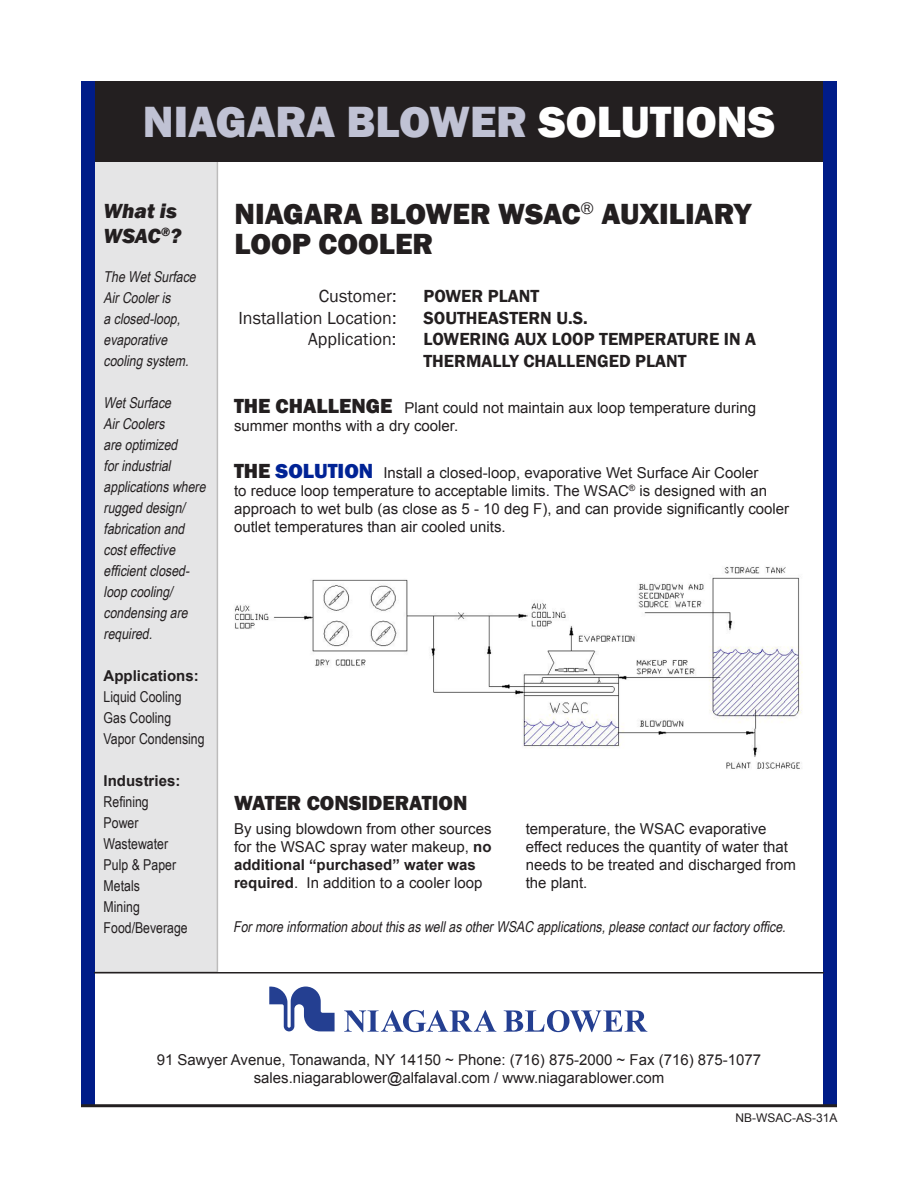
<style>
.page{position:relative;width:918px;height:1188px;background:#fff}
.page>*{position:absolute;margin:0;border:0;box-sizing:border-box;transform-origin:0 0}
.t1{font:800 45px "Franklin Gothic";color:#c0c2d4}
.unknown_style{font:800 30px/30px "Franklin Gothic";color:#231f20}
.t2{font:800 21px "Franklin Gothic";color:#231f20}
.t3{font:italic 800 21px/25.2px "Franklin Gothic";color:#231f20}
.heading_2{font:600 18px/21.6px "Franklin Gothic";color:#231f20}
.heading_2-2{font:18px "Franklin Gothic";color:#231f20}
.t4{font:15px/18px "Arial";color:#231f20}
.t5{font:italic 15px/21px "Arial Narrow";color:#231f20}
.t6{font:15px/21px "Arial Narrow";color:#231f20}
.t7{font:700 15px "Arial";color:#231f20}
.t8{font:12px "Arial";color:#231f20}
.s1{color:#fff}
.s2{font-family:"Franklin Gothic";font-weight:800;font-size:21px}
.s3{font-family:"Franklin Gothic";font-weight:800;font-size:21px;color:#002395}
.s4{font-weight:700}
</style>
<div class="page">
<div style="left:94px;top:161px;width:123px;height:811px;background:#e5e5e6"></div>
<div style="left:82px;top:82px;width:754px;height:79px;background:#231f20"></div>
<div style="left:81px;top:81px;width:756px;height:81px;border:2px solid #231f20"></div>
<div style="left:81px;top:81px;width:13px;height:1026px;background:#001c88"></div>
<div style="left:824px;top:81px;width:13px;height:1026px;background:#001c88"></div>
<hr style="left:81px;top:1104px;width:756px;height:3px;background:#231f20">
<hr style="left:94px;top:972px;width:730px;height:2px;background:#231f20">
<svg style="left:269px;top:987px;width:66px;height:44px"></svg>
<svg style="left:344px;top:1010px;width:152px;height:22px"></svg>
<svg style="left:504px;top:1010px;width:143px;height:22px"></svg>
<img style="left:234px;top:567px;width:569px;height:202px">
<h1 class="t1" style="left:143px;top:93px;width:634px">NIAGARA BLOWER <span class="s1">SOLUTIONS</span></h1>
<h3 class="t3" style="left:104px;top:198px;width:79px">What is<br>WSAC<sup>®</sup>?</h3>
<p class="t5" style="left:104px;top:266px;width:97px">TheWetSurface<br>AirCooleris aclosed-loop, evaporative coolingsystem.</p>
<p class="t5" style="left:104px;top:392px;width:107px">WetSurface<br>AirCoolers areoptimized forindustrial applicationswhere ruggeddesign/ fabricationand costeffective efficientclosed&shy;loopcooling/ condensingare required.</p>
<p class="t7" style="left:104px;top:666px;width:97px">Applications:</p>
<p class="t6" style="left:104px;top:686px;width:102px">Liquid Cooling<br>Gas Cooling<br>Vapor Condensing</p>
<p class="t7" style="left:104px;top:771px;width:78px">Industries:</p>
<p class="t6" style="left:104px;top:791px;width:86px">Refining<br>Power<br>Wastewater<br>Pulp &amp; Paper<br>Metals<br>Mining<br>Food/Beverage</p>
<p class="unknown_style" style="left:234px;top:199px;width:519px">NIAGARA BLOWER WSAC<sup>®</sup> AUXILIARY<br>LOOP COOLER</p>
<p class="heading_2-2" style="left:319px;top:285px;width:79px">Customer:</p>
<p class="heading_2" style="left:423px;top:286px;width:117px">POWER PLANT</p>
<p class="heading_2-2" style="left:238px;top:307px;width:160px">Installation Location:</p>
<p class="heading_2" style="left:423px;top:307px;width:166px">SOUTHEASTERN U.S.</p>
<p class="heading_2-2" style="left:308px;top:328px;width:90px">Application:</p>
<p class="heading_2" style="left:423px;top:329px;width:334px">LOWERING AUX LOOP TEMPERATURE IN A<br>THERMALLY CHALLENGED PLANT</p>
<p class="t4" style="left:234px;top:399px;width:524px"><span class="s2">THE CHALLENGE</span> Plant could not maintain aux loop temperature during summer months with a dry cooler.</p>
<p class="t4" style="left:234px;top:464px;width:557px"><span class="s2">THE</span> <span class="s3">SOLUTION</span> Install a closed-loop, evaporative Wet Surface Air Cooler<br>to reduce loop temperature to acceptable limits. The WSAC<sup>®</sup> is designed with an approach to wet bulb (as close as 5 - 10 deg F), and can provide significantly cooler outlet temperatures than air cooled units.</p>
<p class="t2" style="left:234px;top:790px;width:235px">WATER CONSIDERATION</p>
<p class="t4" style="left:234px;top:820px;width:259px">By using blowdown from other sources for the WSAC spray water makeup, <span class="s4">no additional “purchased” water was required</span>. In addition to a cooler loop</p>
<p class="t4" style="left:526px;top:820px;width:272px">temperature, the WSAC evaporative effect reduces the quantity of water that needs to be treated and discharged from the plant.</p>
<p class="t5" style="left:233px;top:916px;width:558px">FormoreinformationaboutthisaswellasotherWSAC applications,pleasecontactourfactoryoffice.</p>
<p class="t4" style="left:157px;top:1051px;width:606px;text-align:center">91 Sawyer Avenue, Tonawanda, NY 14150 ~ Phone: (716) 875-2000 ~ Fax (716) 875-1077 sales.niagarablower@alfalaval.com / www.niagarablower.com</p>
<p class="t8" style="left:736px;top:1110px;width:104px">NB-WSAC-AS-31A</p>
</div>
